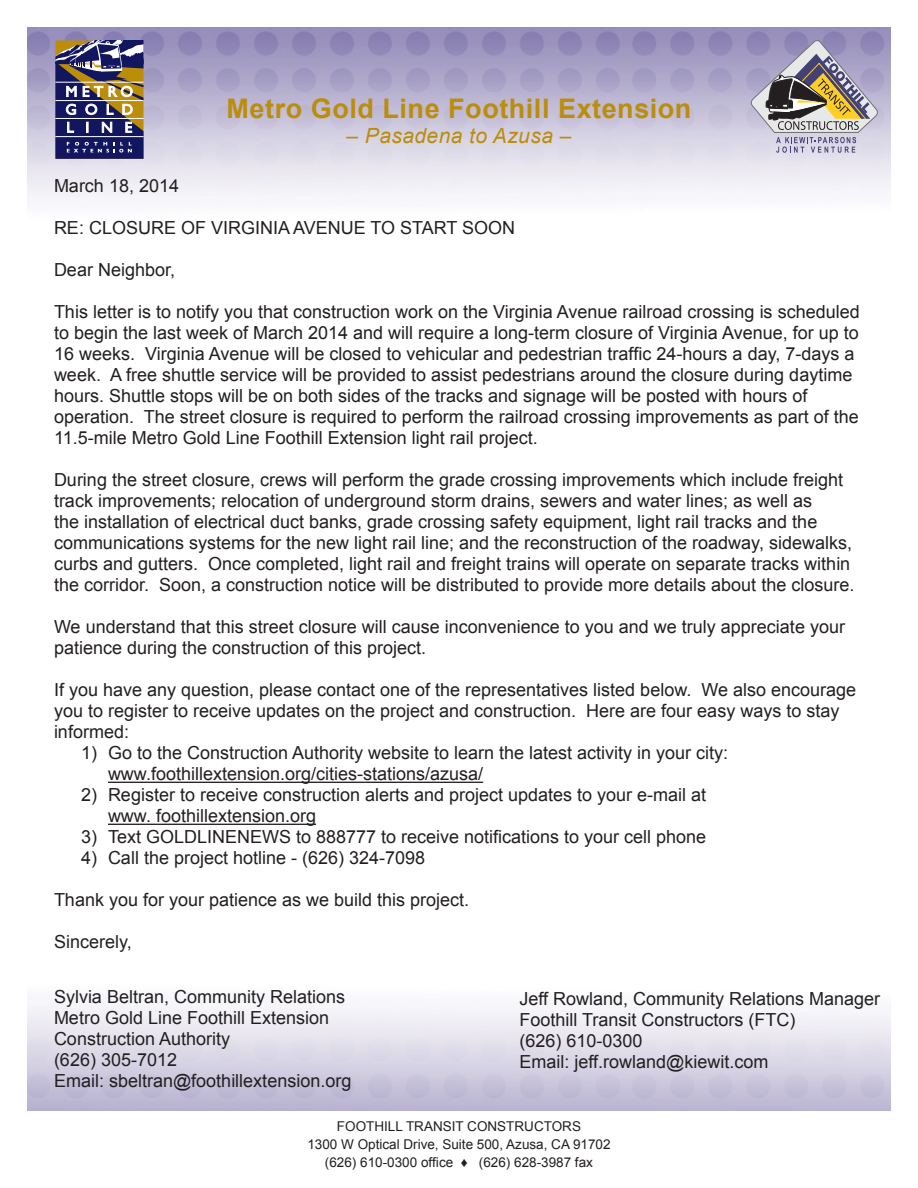
<style>
.page{position:relative;width:918px;height:1188px;background:#fff}
.page>*{position:absolute;margin:0;border:0;box-sizing:border-box;transform-origin:0 0}
.t1{font:700 27px "Arial";letter-spacing:.02em;color:#bc8d09}
.t2{font:italic 21px "Arial";letter-spacing:.02em;color:#bc8d09}
.Subheading{font:18px/21px "Arial";color:#231f20}
.t3{font:13.5px "Arial";color:#231f20}
.s1{font-style:normal}
</style>
<div class="page">
<svg style="left:55px;top:40px;width:89px;height:119px"></svg>
<svg style="left:751px;top:40px;width:127px;height:113px"></svg>
<hr style="left:108px;top:782px;width:375px;height:1px;background:#231f20">
<hr style="left:108px;top:824px;width:208px;height:1px;background:#231f20">
<p class="t1" style="left:227px;top:91px;width:466px">Metro Gold Line Foothill Extension</p>
<p class="t2" style="left:347px;top:122px;width:226px"><span class="s1">–</span> Pasadena to Azusa –</p>
<p class="Subheading" style="left:54px;top:176px;width:127px">March 18, 2014</p>
<p class="Subheading" style="left:54px;top:218px;width:463px">RE: CLOSURE OF VIRGINIA AVENUE TO START SOON</p>
<p class="Subheading" style="left:54px;top:260px;width:123px">Dear Neighbor,</p>
<p class="Subheading" style="left:54px;top:302px;width:807px">This letter is to notify you that construction work on the Virginia Avenue railroad crossing is scheduled to begin the last week of March 2014 and will require a long-term closure of Virginia Avenue, for up to 16 weeks. Virginia Avenue will be closed to vehicular and pedestrian traffic 24-hours a day, 7-days a week. A free shuttle service will be provided to assist pedestrians around the closure during daytime hours. Shuttle stops will be on both sides of the tracks and signage will be posted with hours of operation. The street closure is required to perform the railroad crossing improvements as part of the 11.5-mile Metro Gold Line Foothill Extension light rail project.</p>
<p class="Subheading" style="left:54px;top:470px;width:802px">During the street closure, crews will perform the grade crossing improvements which include freight track improvements; relocation of underground storm drains, sewers and water lines; as well as<br>the installation of electrical duct banks, grade crossing safety equipment, light rail tracks and the communications systems for the new light rail line; and the reconstruction of the roadway, sidewalks, curbs and gutters. Once completed, light rail and freight trains will operate on separate tracks within the corridor. Soon, a construction notice will be distributed to provide more details about the closure.</p>
<p class="Subheading" style="left:54px;top:617px;width:793px">We understand that this street closure will cause inconvenience to you and we truly appreciate your patience during the construction of this project.</p>
<p class="Subheading" style="left:54px;top:680px;width:804px">If you have any question, please contact one of the representatives listed below. We also encourage you to register to receive updates on the project and construction. Here are four easy ways to stay informed:</p>
<p class="Subheading" style="left:108px;top:743px;width:622px;text-indent:-27px">1) Go to the Construction Authority website to learn the latest activity in your city: www.foothillextension.org/cities-stations/azusa/</p>
<p class="Subheading" style="left:108px;top:785px;width:600px;text-indent:-27px">2) Register to receive construction alerts and project updates to your e-mail at www. foothillextension.org</p>
<p class="Subheading" style="left:81px;top:827px;width:627px">3) Text GOLDLINENEWS to 888777 to receive notifications to your cell phone</p>
<p class="Subheading" style="left:81px;top:848px;width:346px">4) Call the project hotline - (626) 324-7098</p>
<p class="Subheading" style="left:54px;top:890px;width:417px">Thank you for your patience as we build this project.</p>
<p class="Subheading" style="left:54px;top:932px;width:79px">Sincerely,</p>
<p class="Subheading" style="left:54px;top:986px;width:293px">Sylvia Beltran, Community Relations<br>Metro Gold Line Foothill Extension<br>Construction Authority</p>
<p class="Subheading" style="left:54px;top:1049px;width:125px">(626) 305-7012</p>
<p class="Subheading" style="left:54px;top:1070px;width:299px">Email: sbeltran@foothillextension.org</p>
<p class="Subheading" style="left:519px;top:988px;width:362px">Jeff Rowland, Community Relations Manager<br>Foothill Transit Constructors (FTC)</p>
<p class="Subheading" style="left:519px;top:1030px;width:125px">(626) 610-0300</p>
<p class="Subheading" style="left:519px;top:1051px;width:250px">Email: jeff.rowland@kiewit.com</p>
<p class="t3" style="left:337px;top:1118px;width:246px">FOOTHILL TRANSIT CONSTRUCTORS</p>
<p class="t3" style="left:307px;top:1136px;width:305px">1300 W Optical Drive, Suite 500, Azusa, CA 91702</p>
<p class="t3" style="left:325px;top:1154px;width:270px">(626) 610-0300 office ♦ (626) 628-3987 fax</p>
</div>
